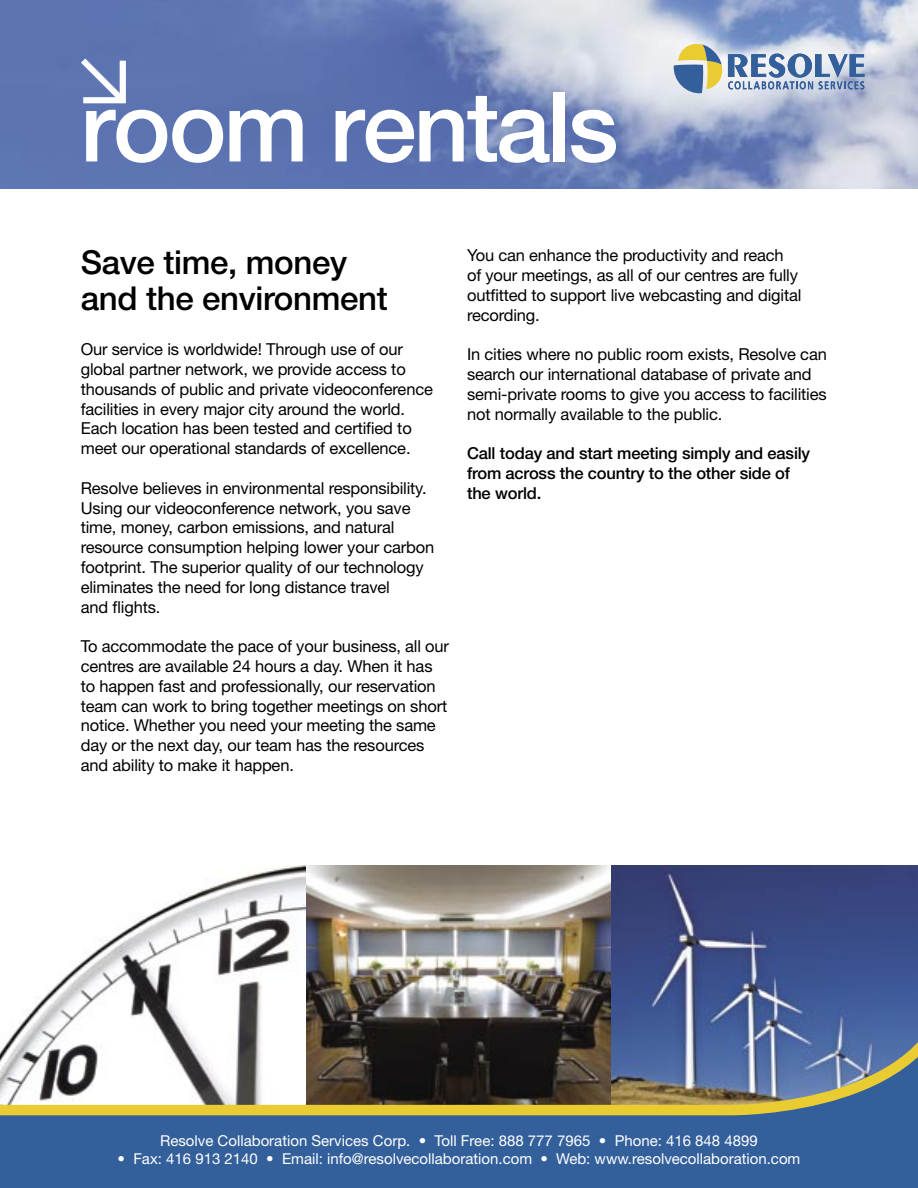
<style>
.page{position:relative;width:918px;height:1188px;background:#fff}
.page>*{position:absolute;margin:0;border:0;box-sizing:border-box;transform-origin:0 0}
.t1{font:500 97.5px "Helvetica Neue";letter-spacing:-.03em;color:#fff}
.t2{font:500 33px "Helvetica Neue";letter-spacing:-.01em;color:#000}
.t3{font:16.5px/19.8px "Helvetica Neue";letter-spacing:-.01em;color:#000}
.t4{font:500 16.5px/19.8px "Helvetica Neue";letter-spacing:-.01em;color:#000}
.t5{font:15px "Helvetica Neue";color:#fff}
</style>
<div class="page">
<img style="left:0;top:0;width:918px;height:189px">
<img style="left:0;top:865px;width:918px;height:323px">
<svg style="left:81px;top:59px;width:45px;height:44px"></svg>
<svg style="left:672px;top:43px;width:192px;height:52px;background:#a8b6c5"></svg>
<p class="t1" style="left:80px;top:69px;width:540px">room rentals</p>
<p class="t2" style="left:81px;top:243px;width:268px">Save time, money</p>
<p class="t2" style="left:81px;top:279px;width:309px">and the environment</p>
<p class="t3" style="left:81px;top:339px;width:354px">Our service is worldwide! Through use of our global partner network, we provide access to thousands of public and private videoconference facilities in every major city around the world.<br>Each location has been tested and certified to meet our operational standards of excellence.</p>
<p class="t3" style="left:81px;top:478px;width:355px">Resolve believes in environmental responsibility.<br>Using our videoconference network, you save time, money, carbon emissions, and natural resource consumption helping lower your carbon footprint. The superior quality of our technology eliminates the need for long distance travel</p>
<p class="t3" style="left:81px;top:597px;width:81px">and flights.</p>
<p class="t3" style="left:81px;top:636px;width:370px">To accommodate the pace of your business, all our centres are available 24 hours a day. When it has to happen fast and professionally, our reservation team can work to bring together meetings on short notice. Whether you need your meeting the same day or the next day, our team has the resources and ability to make it happen.</p>
<p class="t3" style="left:467px;top:245px;width:336px">You can enhance the productivity and reach of your meetings, as all of our centres are fully outfitted to support live webcasting and digital recording.</p>
<p class="t3" style="left:467px;top:344px;width:361px">In cities where no public room exists, Resolve can search our international database of private and semi-private rooms to give you access to facilities not normally available to the public.</p>
<p class="t4" style="left:467px;top:444px;width:345px">Call today and start meeting simply and easily from across the country to the other side of</p>
<p class="t4" style="left:467px;top:483px;width:76px">the world.</p>
<p class="t5" style="left:160px;top:1132px;width:599px">Resolve Collaboration Services Corp. • Toll Free: 888 777 7965 • Phone: 416 848 4899</p>
<p class="t5" style="left:118px;top:1150px;width:684px">• Fax: 416 913 2140 • Email: info@resolvecollaboration.com • Web: www.resolvecollaboration.com</p>
</div>
